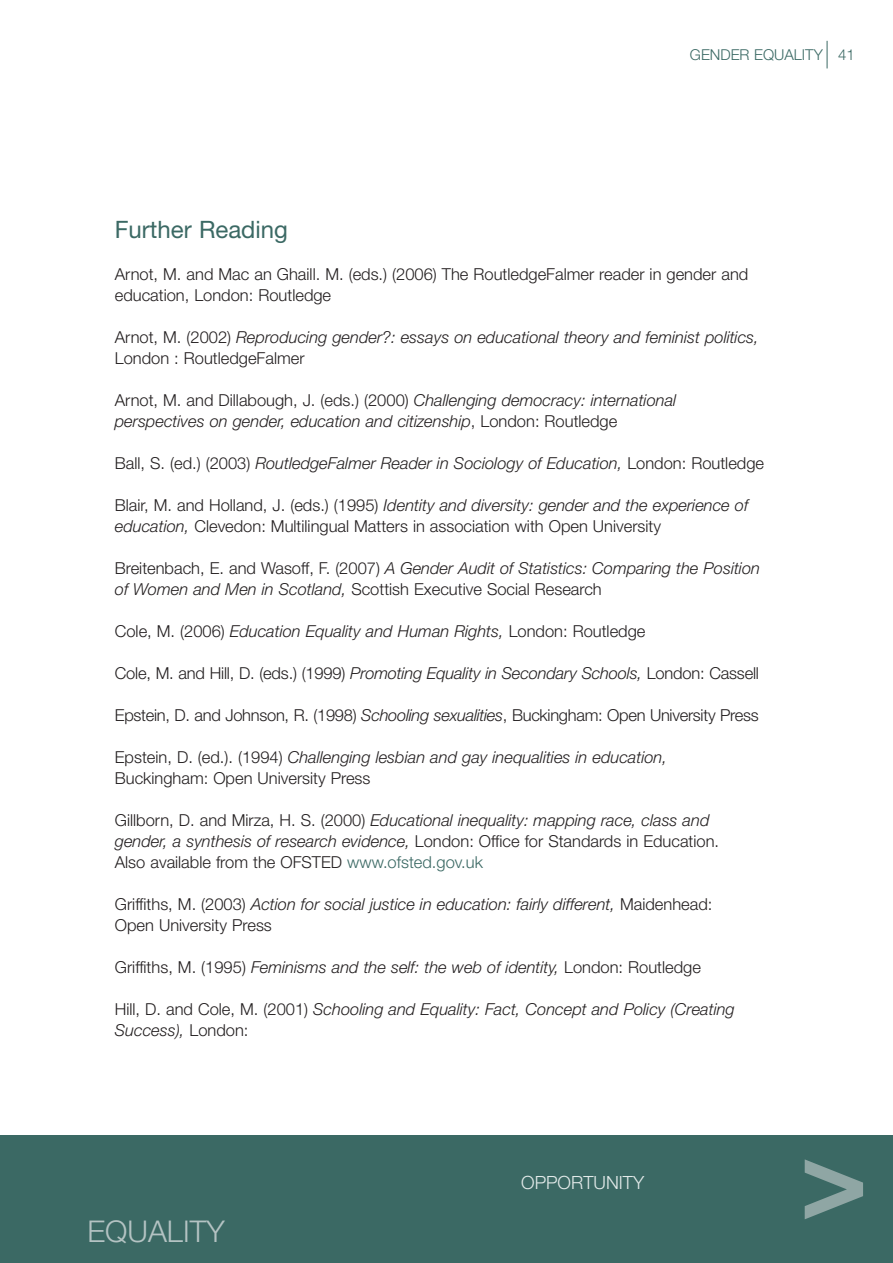
<style>
.page{position:relative;width:893px;height:1263px;background:#fff}
.page>*{position:absolute;margin:0;border:0;box-sizing:border-box;transform-origin:0 0}
.t1{font:700 114.9px "Helvetica Neue";color:#8fa6a4}
.t2{font:300 30px "Helvetica Neue";color:#b4c3c3}
.t3{font:24px "Helvetica Neue";color:#3b6964}
.t4{font:300 18.3px "Helvetica Neue";color:#e2eae9}
.t5{font:italic 300 16.5px/21px "Helvetica Neue";color:#231f20}
.t6{font:300 16.5px/21px "Helvetica Neue";color:#231f20}
.t7{font:300 15px "Helvetica Neue";color:#3b6964}
.s1{font-style:normal}
.s2{font-style:italic}
.s3{color:#3b6964}
</style>
<div class="page">
<div style="left:0;top:1135px;width:893px;height:128px;background:#3b6964"></div>
<svg style="left:827px;top:41px;width:1px;height:27px"></svg>
<p class="t7" style="left:690px;top:49px;width:166px">GENDER EQUALITY 41</p>
<h3 class="t3" style="left:115px;top:221px;width:175px">Further Reading</h3>
<p class="t6" style="left:115px;top:265px;width:635px">Arnot, M. and Mac an Ghaill. M. (eds.) (2006) The RoutledgeFalmer reader in gender and education, London: Routledge</p>
<p class="t5" style="left:115px;top:328px;width:645px"><span class="s1">Arnot, M. (2002)</span> Reproducing gender?: essays on educational theory and feminist politics,<br><span class="s1">London : RoutledgeFalmer</span></p>
<p class="t5" style="left:115px;top:391px;width:563px"><span class="s1">Arnot, M. and Dillabough, J. (eds.) (2000)</span> Challenging democracy: international perspectives on gender, education and citizenship<span class="s1">, London: Routledge</span></p>
<p class="t5" style="left:115px;top:454px;width:651px"><span class="s1">Ball, S. (ed.) (2003)</span> RoutledgeFalmer Reader in Sociology of Education, <span class="s1">London: Routledge</span></p>
<p class="t6" style="left:115px;top:496px;width:635px">Blair, M. and Holland, J. (eds.) (1995) <span class="s2">Identity and diversity: gender and the experience of education,</span> Clevedon: Multilingual Matters in association with Open University</p>
<p class="t5" style="left:115px;top:559px;width:647px"><span class="s1">Breitenbach, E. and Wasoff, F. (2007)</span> A Gender Audit of Statistics: Comparing the Position of Women and Men in Scotland, <span class="s1">Scottish Executive Social Research</span></p>
<p class="t5" style="left:115px;top:622px;width:532px"><span class="s1">Cole, M. (2006)</span> Education Equality and Human Rights, <span class="s1">London: Routledge</span></p>
<p class="t6" style="left:115px;top:664px;width:646px">Cole, M. and Hill, D. (eds.) (1999) <span class="s2">Promoting Equality in Secondary Schools,</span> London: Cassell</p>
<p class="t6" style="left:115px;top:706px;width:645px">Epstein, D. and Johnson, R. (1998) <span class="s2">Schooling sexualities</span>, Buckingham: Open University Press</p>
<p class="t6" style="left:115px;top:748px;width:554px">Epstein, D. (ed.). (1994) <span class="s2">Challenging lesbian and gay inequalities in education,<br></span>Buckingham: Open University Press</p>
<p class="t6" style="left:115px;top:811px;width:606px">Gillborn, D. and Mirza, H. S. (2000) <span class="s2">Educational inequality: mapping race, class and gender, a synthesis of research evidence,</span> London: Office for Standards in Education.<br>Also available from the OFSTED <span class="s3">www.ofsted.gov.uk</span></p>
<p class="t5" style="left:115px;top:895px;width:599px"><span class="s1">Griffiths, M. (2003)</span> Action for social justice in education: fairly different, <span class="s1">Maidenhead:<br>Open University Press</span></p>
<p class="t5" style="left:115px;top:958px;width:588px"><span class="s1">Griffiths, M. (1995)</span> Feminisms and the self: the web of identity, <span class="s1">London: Routledge</span></p>
<p class="t5" style="left:115px;top:1000px;width:621px"><span class="s1">Hill, D. and Cole, M. (2001)</span> Schooling and Equality: Fact, Concept and Policy (Creating<br>Success), <span class="s1">London:</span></p>
<h2 class="t2" style="left:87px;top:1220px;width:139px">EQUALITY</h2>
<p class="t4" style="left:521px;top:1175px;width:125px">OPPORTUNITY</p>
<h1 class="t1" style="left:799px;top:1136px;width:70px">&gt;</h1>
</div>
